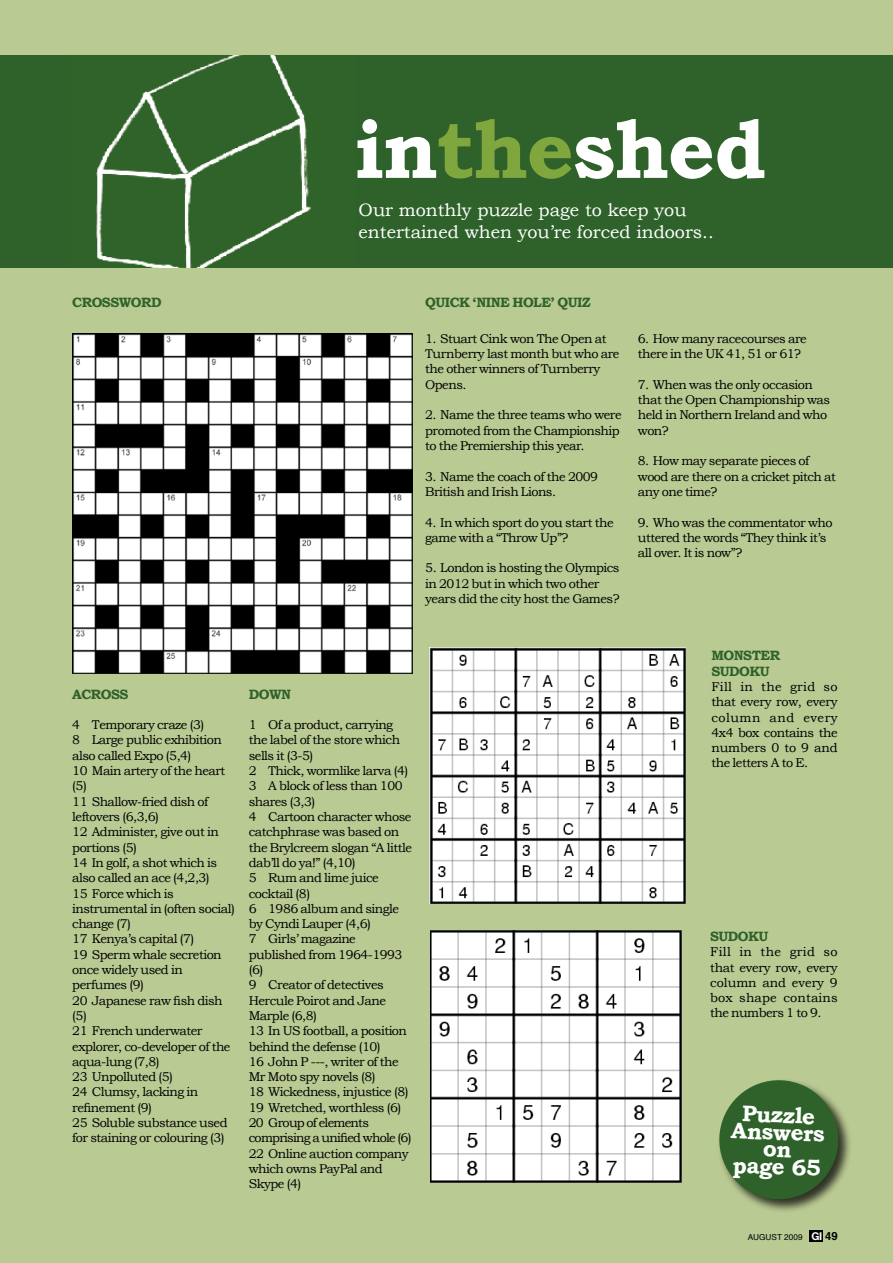
<style>
.page{position:relative;width:893px;height:1263px;background:#baca93}
.page>*{position:absolute;margin:0;border:0;box-sizing:border-box;transform-origin:0 0}
.t1{font:700 82.05px "Bookman Old Style";color:#fff}
.t2{font:700 22.5px/17.1px "Bookman Old Style";color:#fff;text-align:center}
.t3{font:18px/21.6px "Bookman Old Style";color:#fff}
.t4{font:700 13.5px/15.3px "Bookman Old Style";letter-spacing:-.04em;color:#2f622a;text-align:right}
.t5{font:12.75px/15.3px "Bookman Old Style";letter-spacing:-.04em;color:#000}
.t6{font:8.25px "Helvetica";color:#000}
.s1{color:#80a73e}
.s2{font-family:"Helvetica Neue";font-weight:700;font-size:10.8px;color:#fff}
.s3{font-weight:700;font-size:11.25px}
</style>
<div class="page">
<div style="left:717px;top:1078px;width:135px;height:135px;background:#000;opacity:.75"></div>
<svg style="left:717px;top:1078px;width:125px;height:125px"></svg>
<div style="left:0;top:55px;width:893px;height:213px;background:#2f622a"></div>
<img style="left:430px;top:648px;width:255px;height:256px">
<img style="left:431px;top:930px;width:250px;height:252px">
<img style="left:72px;top:333px;width:340px;height:340px">
<img style="left:96px;top:55px;width:215px;height:213px">
<div style="left:809px;top:1230px;width:14px;height:11px;background:#000"></div>
<h1 class="t1" style="left:354px;top:101px;width:413px">IN<span class="s1">THE</span>SHED</h1>
<h3 class="t3" style="left:359px;top:199px;width:357px">Our monthly puzzle page to keep you entertained when you’re forced indoors..</h3>
<p class="t4" style="left:72px;top:295px;width:11px">CRO</p>
<p class="t4" style="left:102px;top:295px;width:29px">SSWORD</p>
<p class="t4" style="left:425px;top:295px;width:98px">QUICK ‘NINE HOLE</p>
<p class="t4" style="left:551px;top:295px;width:42px">’ QUIZ</p>
<p class="t5" style="left:425px;top:331px;width:196px">1. Stuart Cink won The Open at<br>Turnberry last month but who are the other winners of Turnberry<br>Opens.</p>
<p class="t5" style="left:425px;top:407px;width:198px">2. Name the three teams who were promoted from the Championship to the Premiership this year.</p>
<p class="t5" style="left:425px;top:469px;width:174px">3. Name the coach of the 2009<br>British and Irish Lions.</p>
<p class="t5" style="left:425px;top:514px;width:190px">4. In which sport do you start the game with a “Throw Up”?</p>
<p class="t5" style="left:425px;top:560px;width:196px">5. London is hosting the Olympics in 2012 but in which two other years did the city host the Games?</p>
<p class="t5" style="left:638px;top:331px;width:170px">6. How many racecourses are there in the UK 41, 51 or 61?</p>
<p class="t5" style="left:638px;top:377px;width:194px">7. When was the only occasion that the Open Championship was held in Northern Ireland and who won?</p>
<p class="t5" style="left:638px;top:453px;width:199px">8. How may separate pieces of wood are there on a cricket pitch at any one time?</p>
<p class="t5" style="left:638px;top:514px;width:196px">9. Who was the commentator who uttered the words “They think it’s all over. It is now”?</p>
<p class="t4" style="left:72px;top:686px;width:49px">ACROSS</p>
<p class="t5" style="left:72px;top:717px;width:164px">4 Temporary craze (3)<br>8 Large public exhibition also called Expo (5,4)<br>10 Main artery of the heart (5)<br>11 Shallow-fried dish of leftovers (6,3,6)<br>12 Administer, give out in portions (5)<br>14 In golf, a shot which is also called an ace (4,2,3)<br>15 Force which is instrumental in (often social) change (7)<br>17 Kenya’s capital (7)<br>19 Sperm whale secretion once widely used in perfumes (9)<br>20 Japanese raw fish dish (5)<br>21 French underwater explorer, co-developer of the aqua-lung (7,8)<br>23 Unpolluted (5)<br>24 Clumsy, lacking in refinement (9)<br>25 Soluble substance used for staining or colouring (3)</p>
<p class="t4" style="left:249px;top:686px;width:12px">DOWN</p>
<p class="t5" style="left:249px;top:717px;width:165px">1 Of a product, carrying the label of the store which sells it (3-5)<br>2 Thick, wormlike larva (4)<br>3 A block of less than 100 shares (3,3)<br>4 Cartoon character whose catchphrase was based on the Brylcreem slogan “A little dab’ll do ya!” (4,10)<br>5 Rum and lime juice cocktail (8)<br>6 1986 album and single by Cyndi Lauper (4,6)<br>7 Girls’ magazine published from 1964-1993 (6)<br>9 Creator of detectives<br>Hercule Poirot and Jane<br>Marple (6,8)<br>13 In US football, a position behind the defense (10)<br>16 John P ---, writer of the<br>Mr Moto spy novels (8)<br>18 Wickedness, injustice (8)<br>19 Wretched, worthless (6)<br>20 Group of elements comprising a unified whole (6)<br>22 Online auction company which owns PayPal and<br>Skype (4)</p>
<p class="t4" style="left:711px;top:648px;width:60px">STER<br>SUDOKU</p>
<p class="t5" style="left:711px;top:679px;width:128px;text-align:justify">Fill in the grid so that every row, every column and every 4x4 box contains the numbers 0 to 9 and the letters A to E.</p>
<p class="t4" style="left:711px;top:648px;width:12px">MON</p>
<p class="t4" style="left:710px;top:928px;width:60px">SUDOKU</p>
<p class="t5" style="left:710px;top:944px;width:129px;text-align:justify">Fill in the grid so that every row, every column and every 9 box shape contains the numbers 1 to 9.</p>
<h2 class="t2" style="left:732px;top:1104px;width:95px;rotate:2deg">PUZZLE<br>ANSWERS<br>ON<br>PAGE 65</h2>
<p class="t6" style="left:748px;top:1231px;width:91px">AUGUST 2009 <span class="s2">GI</span> <span class="s3">49</span></p>
</div>
